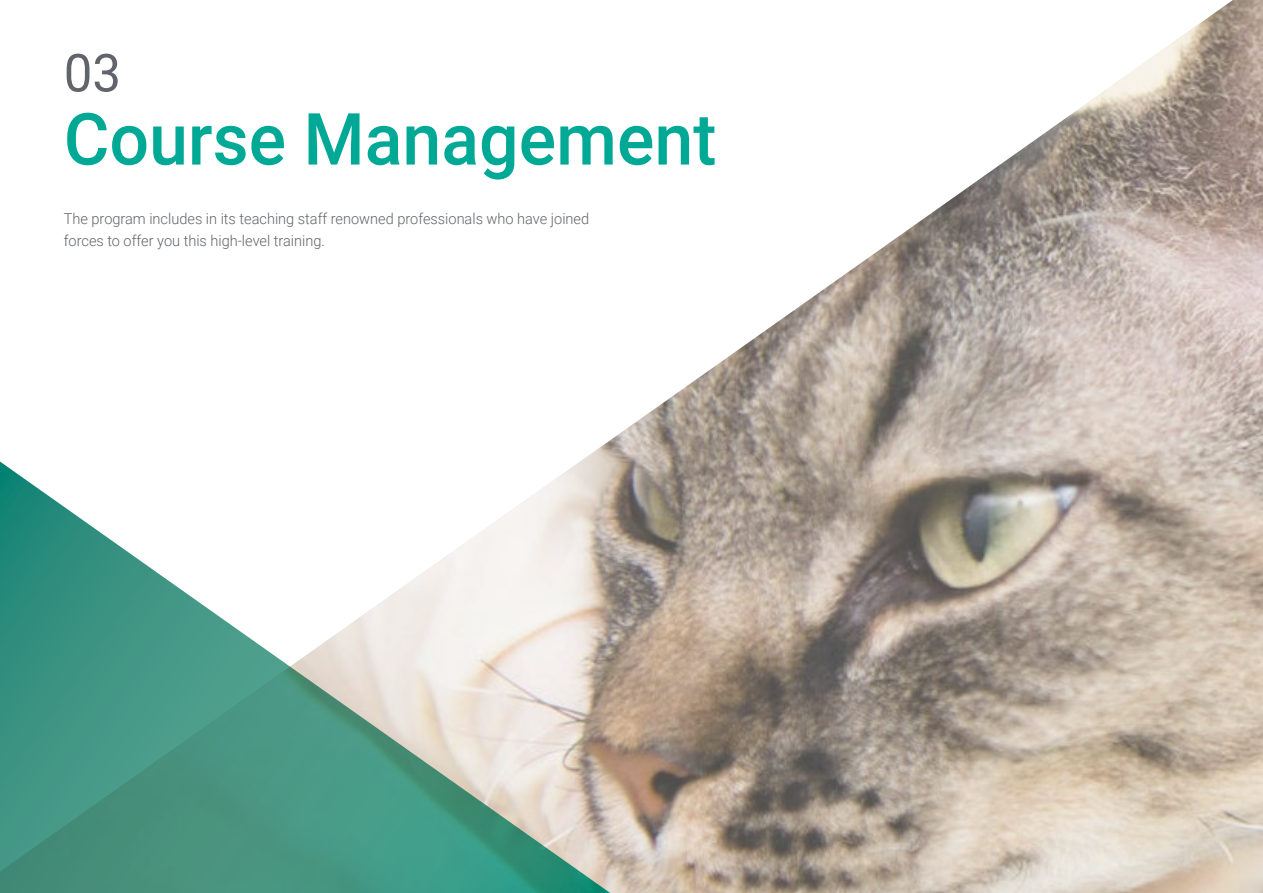
<style>
.page{position:relative;width:1263px;height:893px;background:#fff}
.page>*{position:absolute;margin:0;border:0;box-sizing:border-box;transform-origin:0 0}
.t1{font:500 72px "Roboto";color:#00a996}
.t2{font:52.5px "Roboto";color:#61646a}
.t3{font:300 15px/22.5px "Roboto";color:#61646a}
</style>
<div class="page">
<img style="left:602px;top:0;width:661px;height:893px">
<svg style="left:0;top:446px;width:640px;height:447px"></svg>
<h2 class="t2" style="left:64px;top:36px;width:59px">03</h2>
<h1 class="t1" style="left:64px;top:89px;width:654px">Course Management</h1>
<p class="t3" style="left:64px;top:207px;width:527px">The program includes in its teaching staff renowned professionals who have joined forces to offer you this high-level training.</p>
</div>
